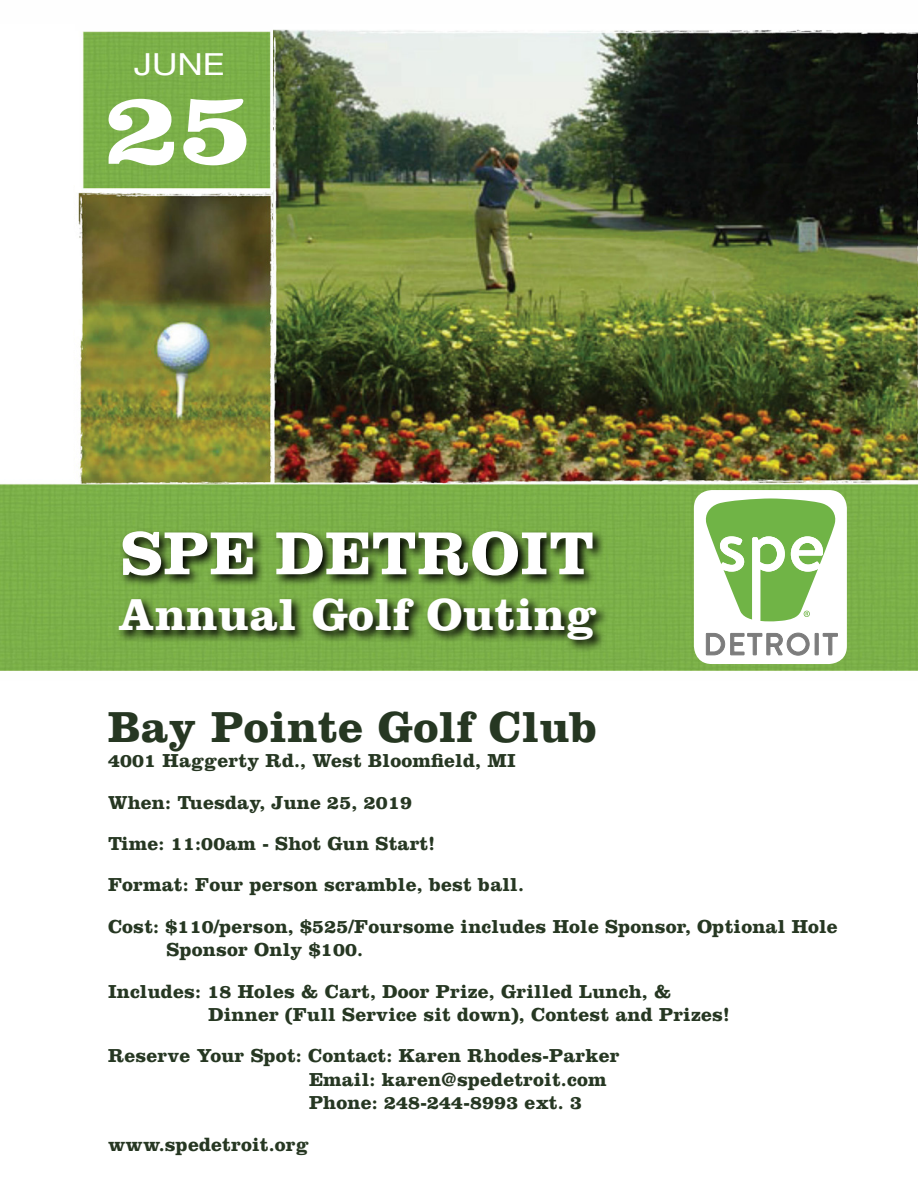
<style>
.page{position:relative;width:918px;height:1188px;background:#fff}
.page>*{position:absolute;margin:0;border:0;box-sizing:border-box;transform-origin:0 0}
.article_body{font:700 104.7px "Clarendon";color:#fff;scale:1.15 1}
.t1{font:700 63px "Clarendon LT Std";letter-spacing:.01em;color:#fff}
.t2{font:700 46.5px "Clarendon LT Std";letter-spacing:.01em;color:#fff}
.t3{font:700 45px "Clarendon LT Std";letter-spacing:.01em;color:#263722}
.article_body-2{font:30.6px "Helvetica Neue LT Std";color:#fff;scale:1.15 1}
.t4{font:700 19.5px "Clarendon LT Std";letter-spacing:.01em;color:#263722}
</style>
<div class="page">
<img style="left:0;top:29px;width:918px;height:642px">
<img style="left:76px;top:29px;width:197px;height:2px">
<img style="left:76px;top:31px;width:197px;height:453px">
<svg style="left:116px;top:528px;width:492px;height:124px;background:#587e34"></svg>
<div style="left:694px;top:490px;width:153px;height:174px;background:#fff;border-radius:18px"></div>
<svg style="left:706px;top:498px;width:130px;height:123px"></svg>
<svg style="left:706px;top:632px;width:104px;height:24px"></svg>
<div style="left:815px;top:633px;width:4px;height:22px;border:1px solid #7c7c7c"></div>
<svg style="left:822px;top:633px;width:16px;height:23px"></svg>
<p class="article_body-2" style="left:134px;top:46px;width:80px">JUNE</p>
<p class="article_body" style="left:105px;top:65px;width:130px">25</p>
<p class="t1" style="left:121px;top:515px;width:475px">SPE DETROIT</p>
<p class="t2" style="left:119px;top:586px;width:480px">Annual Golf Outing</p>
<p class="t3" style="left:108px;top:700px;width:491px">Bay Pointe Golf Club</p>
<p class="t4" style="left:108px;top:749px;width:409px">4001 Haggerty Rd., West Bloomfield, MI</p>
<p class="t4" style="left:108px;top:790px;width:306px">When: Tuesday, June 25, 2019</p>
<p class="t4" style="left:108px;top:832px;width:328px">Time: 11:00am - Shot Gun Start!</p>
<p class="t4" style="left:108px;top:873px;width:417px">Format: Four person scramble, best ball.</p>
<p class="t4" style="left:108px;top:915px;width:731px">Cost: $110/person, $525/Foursome includes Hole Sponsor, Optional Hole</p>
<p class="t4" style="left:166px;top:938px;width:198px">Sponsor Only $100.</p>
<p class="t4" style="left:108px;top:979px;width:565px">Includes: 18 Holes &amp; Cart, Door Prize, Grilled Lunch, &amp;</p>
<p class="t4" style="left:209px;top:1003px;width:523px">Dinner (Full Service sit down), Contest and Prizes!</p>
<p class="t4" style="left:108px;top:1044px;width:513px">Reserve Your Spot: Contact: Karen Rhodes-Parker</p>
<p class="t4" style="left:309px;top:1068px;width:299px">Email: karen@spedetroit.com</p>
<p class="t4" style="left:309px;top:1091px;width:274px">Phone: 248-244-8993 ext. 3</p>
<p class="t4" style="left:108px;top:1132px;width:202px">www.spedetroit.org</p>
</div>
